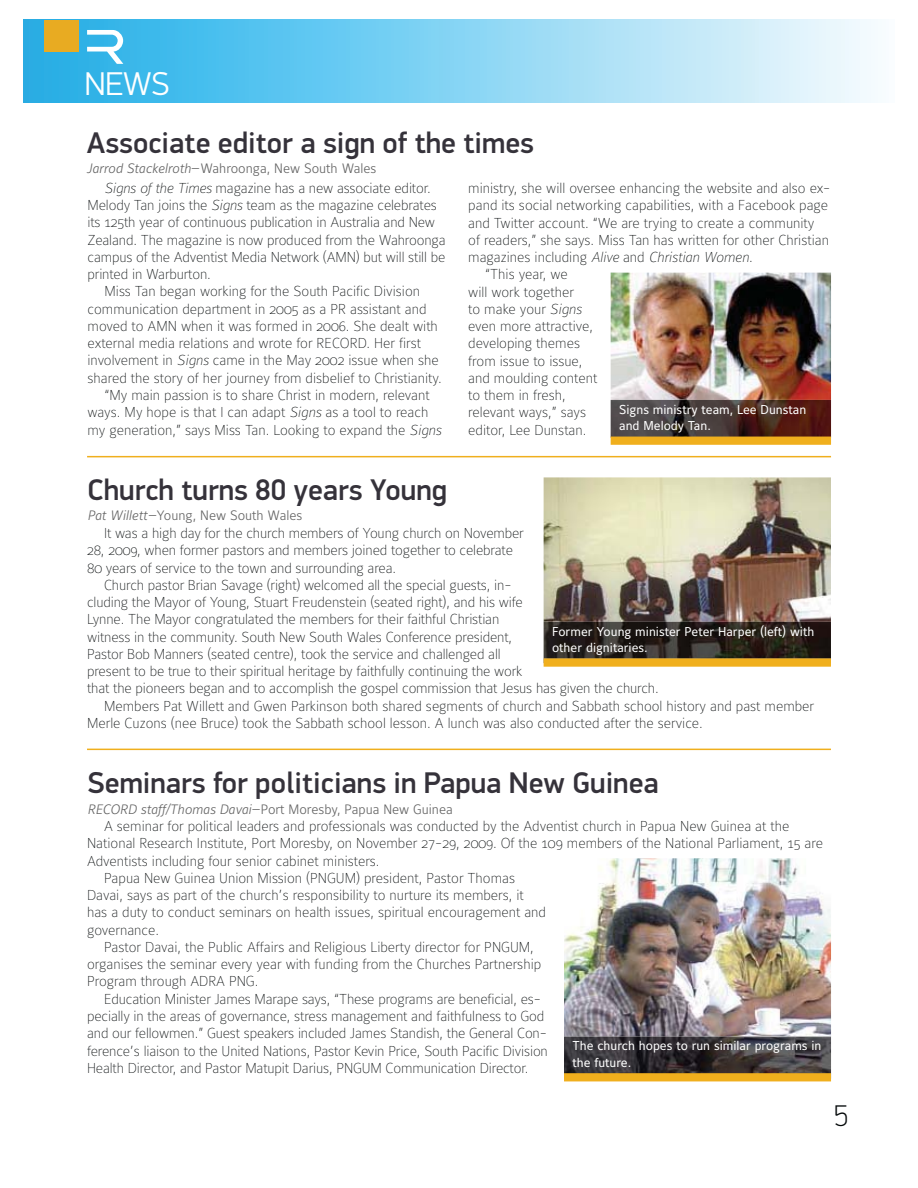
<style>
.page{position:relative;width:918px;height:1188px;background:#fff}
.page>*{position:absolute;margin:0;border:0;box-sizing:border-box;transform-origin:0 0}
.t1{font:300 33px "PF Din Display Pro";color:#fff}
.t2{font:500 30px "PF Din Display Pro";color:#35323a}
.t3{font:100 30px "PF Din Display Pro";color:#040809}
.t4{font:100 14.25px/17.2px "Maurea";letter-spacing:-.01em;color:#040809}
.t5{font:300 13.5px "Maurea";color:#616161}
.t6{font:13.5px "Maurea Light Lf";color:#616161}
.t7{font:12.75px/16.5px "Maurea Regular Lf";color:#fff}
.s1{font-style:italic}
.s2{font-family:"Maurea";font-weight:300;font-style:italic}
</style>
<div class="page">
<img style="left:611px;top:273px;width:220px;height:127px">
<img style="left:544px;top:477px;width:287px;height:145px">
<div style="left:23px;top:20px;width:872px;height:83px;background:linear-gradient(to right,#1bade8,#f7fcff)"></div>
<div style="left:45px;top:20px;width:34px;height:31px;background:#e8ab22"></div>
<svg style="left:87px;top:30px;width:36px;height:34px"></svg>
<img style="left:544px;top:622px;width:287px;height:36px">
<div style="left:544px;top:658px;width:287px;height:9px;background:#f0af1d"></div>
<hr style="left:87px;top:456px;width:744px;height:1px;background:#f0af1d">
<hr style="left:87px;top:749px;width:744px;height:1px;background:#f0af1d">
<img style="left:564px;top:858px;width:267px;height:179px">
<img style="left:564px;top:1037px;width:267px;height:36px">
<div style="left:564px;top:1073px;width:267px;height:8px;background:#f0af1d"></div>
<img style="left:611px;top:400px;width:220px;height:37px">
<div style="left:611px;top:437px;width:220px;height:8px;background:#f0af1d"></div>
<h1 class="t1" style="left:85px;top:71px;width:86px">NEWS</h1>
<h2 class="t2" style="left:87px;top:132px;width:449px">Associate editor a sign of the times</h2>
<p class="t5" style="left:87px;top:163px;width:291px"><span class="s1">Jarrod Stackelroth</span>—Wahroonga, New South Wales</p>
<p class="t4" style="left:105px;top:180px;width:328px"><span class="s1">Signs of the Times</span> magazine has a new associate editor.</p>
<p class="t4" style="left:88px;top:197px;width:351px">Melody Tan joins the <span class="s1">Signs</span> team as the magazine celebrates</p>
<p class="t4" style="left:88px;top:215px;width:349px">its 125th year of continuous publication in Australia and New</p>
<p class="t4" style="left:88px;top:232px;width:360px">Zealand. The magazine is now produced from the Wahroonga</p>
<p class="t4" style="left:88px;top:249px;width:359px">campus of the Adventist Media Network (AMN) but will still be</p>
<p class="t4" style="left:88px;top:267px;width:125px">printed in Warburton.</p>
<p class="t4" style="left:105px;top:284px;width:317px">Miss Tan began working for the South Pacific Division</p>
<p class="t4" style="left:88px;top:301px;width:341px">communication department in 2005 as a PR assistant and</p>
<p class="t4" style="left:88px;top:318px;width:352px">moved to AMN when it was formed in 2006. She dealt with</p>
<p class="t4" style="left:88px;top:336px;width:335px">external media relations and wrote for RECORD. Her first</p>
<p class="t4" style="left:88px;top:353px;width:353px">involvement in <span class="s1">Signs</span> came in the May 2002 issue when she</p>
<p class="t4" style="left:88px;top:370px;width:356px">shared the story of her journey from disbelief to Christianity.</p>
<p class="t4" style="left:105px;top:387px;width:327px">“My main passion is to share Christ in modern, relevant</p>
<p class="t4" style="left:88px;top:405px;width:342px">ways. My hope is that I can adapt <span class="s1">Signs</span> as a tool to reach</p>
<p class="t4" style="left:88px;top:422px;width:356px">my generation,” says Miss Tan. Looking to expand the <span class="s1">Signs</span></p>
<h2 class="t2" style="left:88px;top:478px;width:361px">Church turns 80 years Young</h2>
<p class="t6" style="left:88px;top:510px;width:216px"><span class="s2">Pat Willett—</span>Young, New South Wales</p>
<p class="t4" style="left:468px;top:180px;width:364px">ministry, she will oversee enhancing the website and also ex-</p>
<p class="t4" style="left:468px;top:198px;width:361px">pand its social networking capabilities, with a Facebook page</p>
<p class="t4" style="left:468px;top:215px;width:348px">and Twitter account. “We are trying to create a community</p>
<p class="t4" style="left:468px;top:232px;width:362px">of readers,” she says. Miss Tan has written for other Christian</p>
<p class="t4" style="left:468px;top:249px;width:286px">magazines including <span class="s1">Alive</span> and <span class="s1">Christian Women</span>.</p>
<p class="t4" style="left:485px;top:267px;width:84px">“This year, we</p>
<p class="t4" style="left:468px;top:284px;width:107px">will work together</p>
<p class="t4" style="left:468px;top:301px;width:115px">to make your <span class="s1">Signs</span></p>
<p class="t4" style="left:468px;top:318px;width:126px">even more attractive,</p>
<p class="t4" style="left:468px;top:336px;width:113px">developing themes</p>
<p class="t4" style="left:468px;top:353px;width:116px">from issue to issue,</p>
<p class="t4" style="left:468px;top:370px;width:131px">and moulding content</p>
<p class="t4" style="left:468px;top:387px;width:99px">to them in fresh,</p>
<p class="t4" style="left:468px;top:405px;width:119px">relevant ways,” says</p>
<p class="t4" style="left:468px;top:422px;width:120px">editor, Lee Dunstan.</p>
<p class="t7" style="left:619px;top:402px;width:189px">Signs ministry team, Lee Dunstan and Melody Tan.</p>
<p class="t4" style="left:87px;top:525px;width:438px;text-indent:17px">It was a high day for the church members of Young church on November<br>28, 2009, when former pastors and members joined together to celebrate<br>80 years of service to the town and surrounding area.</p>
<p class="t4" style="left:104px;top:577px;width:409px">Church pastor Brian Savage (right) welcomed all the special guests, in-</p>
<p class="t4" style="left:87px;top:594px;width:437px">cluding the Mayor of Young, Stuart Freudenstein (seated right), and his wife</p>
<p class="t4" style="left:87px;top:612px;width:414px">Lynne. The Mayor congratulated the members for their faithful Christian</p>
<p class="t4" style="left:87px;top:629px;width:427px">witness in the community. South New South Wales Conference president,</p>
<p class="t4" style="left:87px;top:646px;width:415px">Pastor Bob Manners (seated centre), took the service and challenged all</p>
<p class="t4" style="left:87px;top:663px;width:437px">present to be true to their spiritual heritage by faithfully continuing the work</p>
<p class="t4" style="left:87px;top:681px;width:573px">that the pioneers began and to accomplish the gospel commission that Jesus has given the church.</p>
<p class="t4" style="left:104px;top:698px;width:712px">Members Pat Willett and Gwen Parkinson both shared segments of church and Sabbath school history and past member</p>
<p class="t4" style="left:87px;top:715px;width:617px">Merle Cuzons (nee Bruce) took the Sabbath school lesson. A lunch was also conducted after the service.</p>
<p class="t7" style="left:552px;top:624px;width:264px">Former Young minister Peter Harper (left) with other dignitaries.</p>
<h2 class="t2" style="left:88px;top:772px;width:573px">Seminars for politicians in Papua New Guinea</h2>
<p class="t5" style="left:88px;top:804px;width:367px"><span class="s1">RECORD staff/Thomas Davai</span>—Port Moresby, Papua New Guinea</p>
<p class="t4" style="left:104px;top:818px;width:687px">A seminar for political leaders and professionals was conducted by the Adventist church in Papua New Guinea at the</p>
<p class="t4" style="left:87px;top:836px;width:737px">National Research Institute, Port Moresby, on November 27-29, 2009. Of the 109 members of the National Parliament, 15 are</p>
<p class="t4" style="left:87px;top:853px;width:294px">Adventists including four senior cabinet ministers.</p>
<p class="t4" style="left:104px;top:870px;width:413px">Papua New Guinea Union Mission (PNGUM) president, Pastor Thomas</p>
<p class="t4" style="left:87px;top:888px;width:438px">Davai, says as part of the church’s responsibility to nurture its members, it</p>
<p class="t4" style="left:87px;top:905px;width:461px">has a duty to conduct seminars on health issues, spiritual encouragement and</p>
<p class="t4" style="left:87px;top:922px;width:74px">governance.</p>
<p class="t4" style="left:104px;top:939px;width:431px">Pastor Davai, the Public Affairs and Religious Liberty director for PNGUM,</p>
<p class="t4" style="left:87px;top:957px;width:456px">organises the seminar every year with funding from the Churches Partnership</p>
<p class="t4" style="left:87px;top:974px;width:173px">Program through ADRA PNG.</p>
<p class="t4" style="left:104px;top:991px;width:438px">Education Minister James Marape says, “These programs are beneficial, es-</p>
<p class="t4" style="left:87px;top:1008px;width:459px">pecially in the areas of governance, stress management and faithfulness to God</p>
<p class="t4" style="left:87px;top:1026px;width:461px">and our fellowmen.” Guest speakers included James Standish, the General Con-</p>
<p class="t4" style="left:87px;top:1043px;width:462px">ference’s liaison to the United Nations, Pastor Kevin Price, South Pacific Division</p>
<p class="t4" style="left:87px;top:1060px;width:443px">Health Director, and Pastor Matupit Darius, PNGUM Communication Director.</p>
<p class="t7" style="left:573px;top:1038px;width:251px">The church hopes to run similar programs in the future.</p>
<h2 class="t3" style="left:834px;top:1098px;width:16px">5</h2>
</div>
